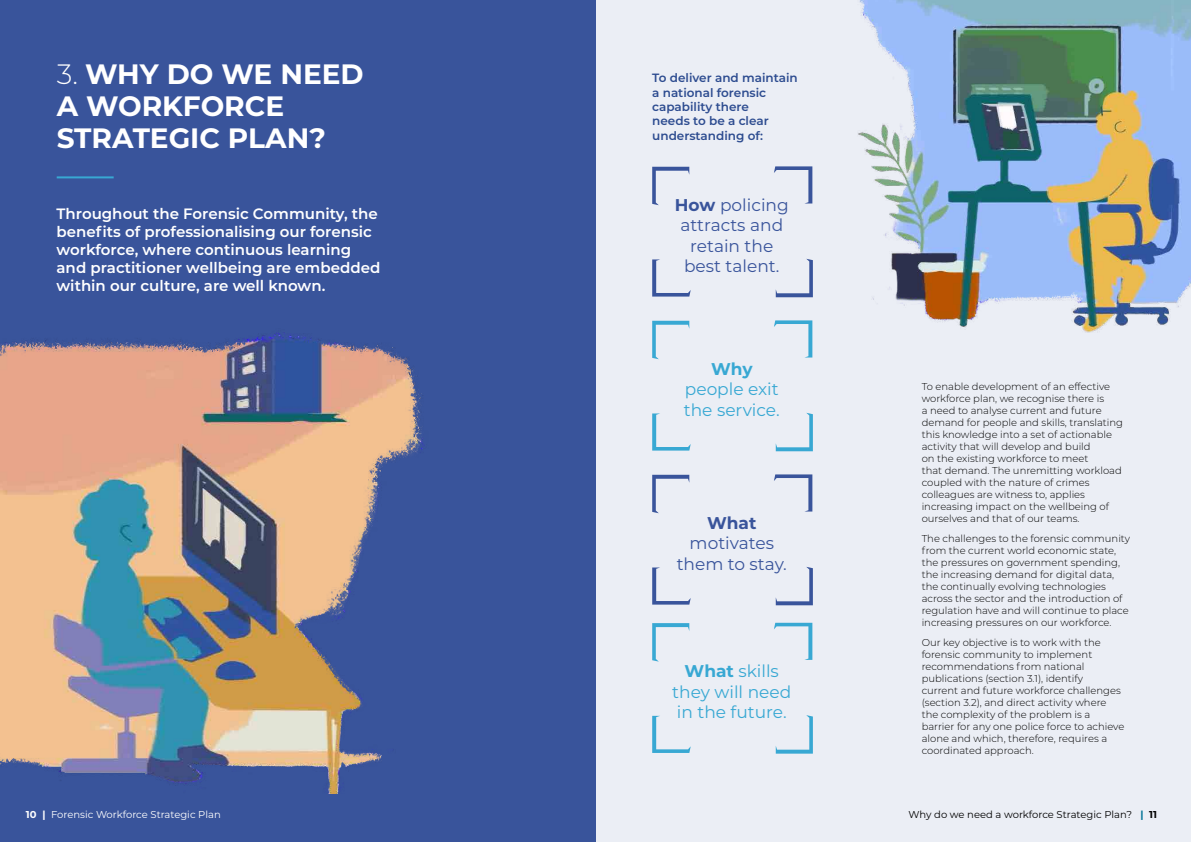
<style>
.page{position:relative;width:1191px;height:842px;background:#fff}
.page>*{position:absolute;margin:0;border:0;box-sizing:border-box;transform-origin:0 0}
.t1{font:700 28px/32px "Montserrat";color:#fff}
.t2{font:17px/20.4px "Montserrat";color:#39549b;text-align:center}
.t3{font:17px/20.4px "Montserrat";color:#38a8d3}
.t4{font:700 17px "Montserrat";color:#39549b}
.t5{font:700 17px "Montserrat";color:#38a8d3}
.t6{font:600 15px/18px "Montserrat";color:#fff}
.t7{font:600 12px/14.4px "Montserrat";color:#2d4c90}
.t8{font:300 10px/12px "Montserrat";color:#000}
.t9{font:10px "Montserrat";color:#000}
.t10{font:10px "Montserrat";color:#fff}
.s1{font-weight:300}
.s2{font-weight:700}
.s3{font-weight:700;color:#007396}
</style>
<div class="page">
<div style="left:595px;top:0;width:596px;height:842px;background:#ebeef5"></div>
<div style="left:0;top:0;width:595px;height:842px;background:#39549b"></div>
<img style="left:0;top:332px;width:424px;height:461px">
<img style="left:858px;top:0;width:333px;height:333px">
<svg style="left:775px;top:259px;width:38px;height:38px"></svg>
<svg style="left:652px;top:259px;width:38px;height:38px"></svg>
<svg style="left:652px;top:167px;width:37px;height:38px"></svg>
<svg style="left:774px;top:166px;width:38px;height:37px"></svg>
<svg style="left:775px;top:413px;width:38px;height:38px"></svg>
<svg style="left:652px;top:413px;width:38px;height:38px"></svg>
<svg style="left:652px;top:321px;width:37px;height:38px"></svg>
<svg style="left:774px;top:320px;width:38px;height:37px"></svg>
<svg style="left:775px;top:567px;width:38px;height:38px"></svg>
<svg style="left:652px;top:567px;width:38px;height:38px"></svg>
<svg style="left:652px;top:475px;width:37px;height:38px"></svg>
<svg style="left:774px;top:474px;width:38px;height:37px"></svg>
<svg style="left:775px;top:715px;width:38px;height:39px"></svg>
<svg style="left:652px;top:716px;width:38px;height:37px"></svg>
<svg style="left:652px;top:623px;width:37px;height:39px"></svg>
<svg style="left:774px;top:623px;width:38px;height:37px"></svg>
<hr style="left:57px;top:176px;width:57px;height:2px;background:#38a8d3">
<h1 class="t1" style="left:57px;top:56px;width:308px"><span class="s1">3.</span> WHY DO WE NEED<br>A WORKFORCE<br>STRATEGIC PLAN?</h1>
<p class="t7" style="left:652px;top:70px;width:147px">To deliver and maintain a national forensic capability there<br>needs to be a clear understanding of:</p>
<h3 class="t6" style="left:57px;top:204px;width:325px">Throughout the Forensic Community, the benefits of professionalising our forensic workforce, where continuous learning and practitioner wellbeing are embedded within our culture, are well known.</h3>
<h2 class="t2" style="left:675px;top:194px;width:116px"><span class="s2">How</span> policing attracts and retain the best talent.</h2>
<h2 class="t5" style="left:711px;top:357px;width:43px">Why</h2>
<h2 class="t3" style="left:684px;top:378px;width:97px">people exit the service.</h2>
<h2 class="t4" style="left:707px;top:511px;width:51px">What</h2>
<h2 class="t2" style="left:676px;top:532px;width:112px">motivates them to stay.</h2>
<h2 class="t3" style="left:672px;top:660px;width:120px;text-align:center"><span class="s2">What</span> skills they will need in the future.</h2>
<p class="t8" style="left:921px;top:380px;width:203px">To enable development of an effective workforce plan, we recognise there is<br>a need to analyse current and future demand for people and skills, translating this knowledge into a set of actionable activity that will develop and build<br>on the existing workforce to meet<br>that demand. The unremitting workload coupled with the nature of crimes colleagues are witness to, applies increasing impact on the wellbeing of ourselves and that of our teams.</p>
<p class="t8" style="left:921px;top:532px;width:210px">The challenges to the forensic community from the current world economic state, the pressures on government spending, the increasing demand for digital data, the continually evolving technologies across the sector and the introduction of regulation have and will continue to place increasing pressures on our workforce.</p>
<p class="t8" style="left:921px;top:636px;width:204px">Our key objective is to work with the forensic community to implement recommendations from national publications (section 3.1), identify<br>current and future workforce challenges (section 3.2), and direct activity where the complexity of the problem is a barrier for any one police force to achieve alone and which, therefore, requires a coordinated approach.</p>
<p class="t10" style="left:26px;top:807px;width:196px"><span class="s2">10 |</span> Forensic Workforce Strategic Plan</p>
<p class="t9" style="left:908px;top:807px;width:250px">Why do we need a workforce Strategic Plan? <span class="s3">|</span> <span class="s2">11</span></p>
</div>
